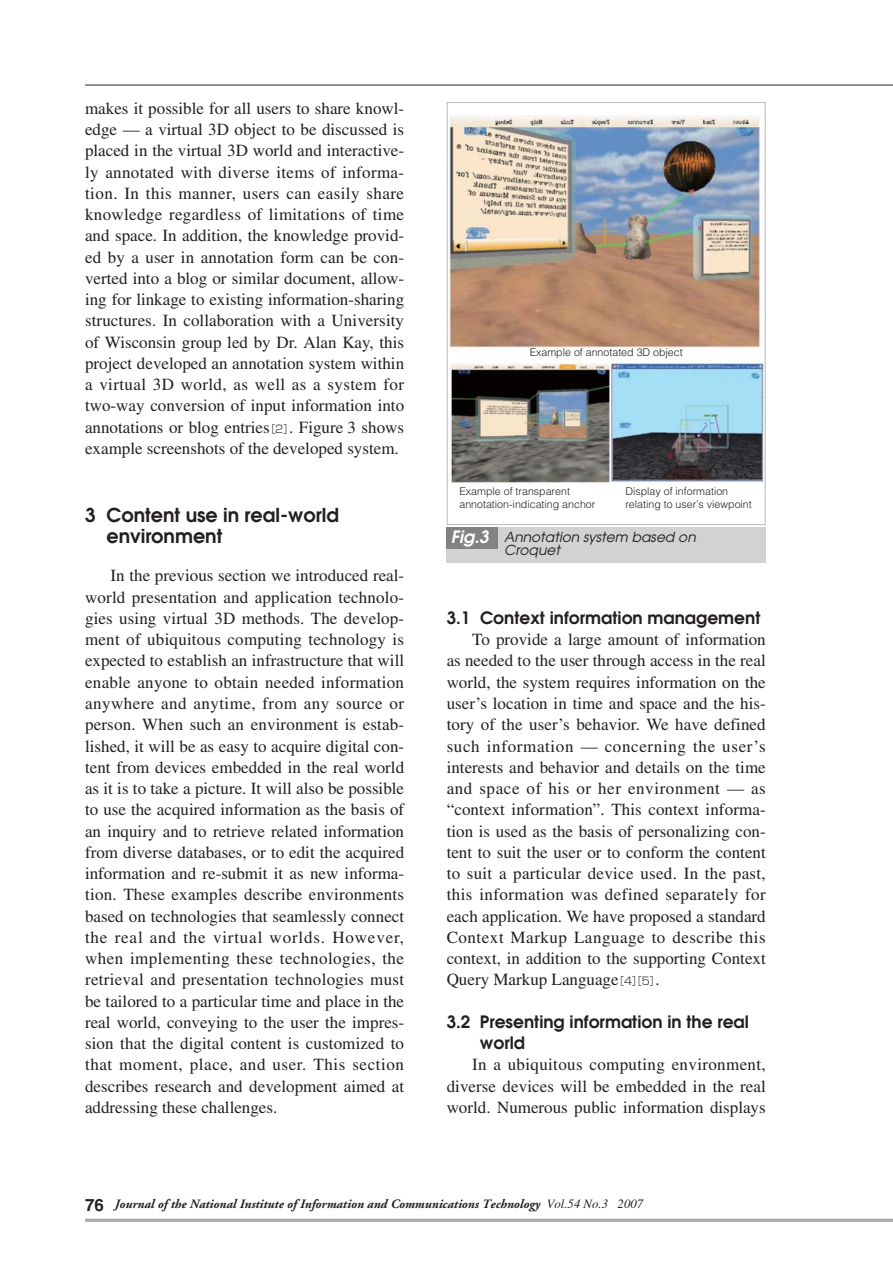
<style>
.page{position:relative;width:893px;height:1263px;background:#fff}
.page>*{position:absolute;margin:0;border:0;box-sizing:border-box;transform-origin:0 0}
.t1{font:600 19.2px/21.3px "Avant Garde";color:#231f20}
.t2{font:16.95px/21.3px "Times";color:#231f20;text-align:justify}
.t3{font:600 16.95px/21.3px "Avant Garde";color:#231f20}
.t4{font:italic 13.8px/13.8px "Avant Garde";color:#231f20}
.t5{font:italic 700 12.75px "Adobe Garamond";color:#231f20}
.t6{font:300 10.65px/13.8px "Helvetica";color:#231f20}
.s1{font-family:"Shin Go";font-weight:300;font-size:10.65px}
.s2{font-weight:600;font-size:16.95px;color:#fff}
.s3{font-family:"Helvetica";font-style:normal;font-size:16.95px}
.s4{font-family:"Times";font-weight:400}
</style>
<div class="page">
<hr style="left:85px;top:85px;width:807px;height:1px;background:#231f20">
<hr style="left:85px;top:1219px;width:807px;height:3px;background:#a7a9ac">
<img style="left:448px;top:115px;width:315px;height:370px">
<div style="left:446px;top:102px;width:319px;height:423px;border:1px solid #bbbdbf"></div>
<div style="left:446px;top:527px;width:319px;height:35px;background:#d1d2d4"></div>
<div style="left:446px;top:527px;width:51px;height:22px;background:#808284"></div>
<p class="t2" style="left:85px;top:99px;width:320px">makes it possible for all users to share knowl&shy;edge — a virtual 3D object to be discussed is placed in the virtual 3D world and interactive&shy;ly annotated with diverse items of informa&shy;tion. In this manner, users can easily share knowledge regardless of limitations of time and space. In addition, the knowledge provid&shy;ed by a user in annotation form can be con&shy;verted into a blog or similar document, allow&shy;ing for linkage to existing information-sharing structures. In collaboration with a University of Wisconsin group led by Dr. Alan Kay, this project developed an annotation system within a virtual 3D world, as well as a system for two-way conversion of input information into annotations or blog entries<span class="s1">［2］</span>. Figure 3 shows example screenshots of the developed system.</p>
<p class="t1" style="left:106px;top:506px;width:234px;text-indent:-21px">3 Content use in real-world environment</p>
<p class="t2" style="left:85px;top:567px;width:320px;text-indent:26px">In the previous section we introduced real&shy;world presentation and application technolo&shy;gies using virtual 3D methods. The develop&shy;ment of ubiquitous computing technology is expected to establish an infrastructure that will enable anyone to obtain needed information anywhere and anytime, from any source or person. When such an environment is estab&shy;lished, it will be as easy to acquire digital con&shy;tent from devices embedded in the real world as it is to take a picture. It will also be possible to use the acquired information as the basis of an inquiry and to retrieve related information from diverse databases, or to edit the acquired information and re-submit it as new informa&shy;tion. These examples describe environments based on technologies that seamlessly connect the real and the virtual worlds. However, when implementing these technologies, the retrieval and presentation technologies must be tailored to a particular time and place in the real world, conveying to the user the impres&shy;sion that the digital content is customized to that moment, place, and user. This section describes research and development aimed at addressing these challenges.</p>
<p class="t6" style="left:529px;top:346px;width:154px">Example of annotated 3D object</p>
<p class="t6" style="left:459px;top:485px;width:137px">Example of transparent annotation-indicating anchor</p>
<p class="t6" style="left:625px;top:485px;width:128px">Display of information relating to user’s viewpoint</p>
<p class="t4" style="left:504px;top:531px;width:193px;text-indent:-53px"><span class="s2">Fig.3</span> Annotation system based on<br>Croquet</p>
<p class="t3" style="left:446px;top:609px;width:315px">3.1 Context information management</p>
<p class="t2" style="left:446px;top:630px;width:320px;text-indent:26px">To provide a large amount of information as needed to the user through access in the real world, the system requires information on the user’s location in time and space and the his&shy;tory of the user’s behavior. We have defined such information — concerning the user’s interests and behavior and details on the time and space of his or her environment — as “context information”. This context informa&shy;tion is used as the basis of personalizing con&shy;tent to suit the user or to conform the content to suit a particular device used. In the past, this information was defined separately for each application. We have proposed a standard Context Markup Language to describe this context, in addition to the supporting Context Query Markup Language<span class="s1">［4］［5］</span>.</p>
<p class="t3" style="left:480px;top:1013px;width:270px;text-indent:-33px">3.2 Presenting information in the real world</p>
<p class="t2" style="left:446px;top:1056px;width:320px;text-indent:26px">In a ubiquitous computing environment, diverse devices will be embedded in the real world. Numerous public information displays</p>
<p class="t5" style="left:85px;top:1199px;width:559px"><span class="s3">76</span> Journal of the National Institute of Information and Communications Technology <span class="s4">Vol.54 No.3 2007</span></p>
</div>
